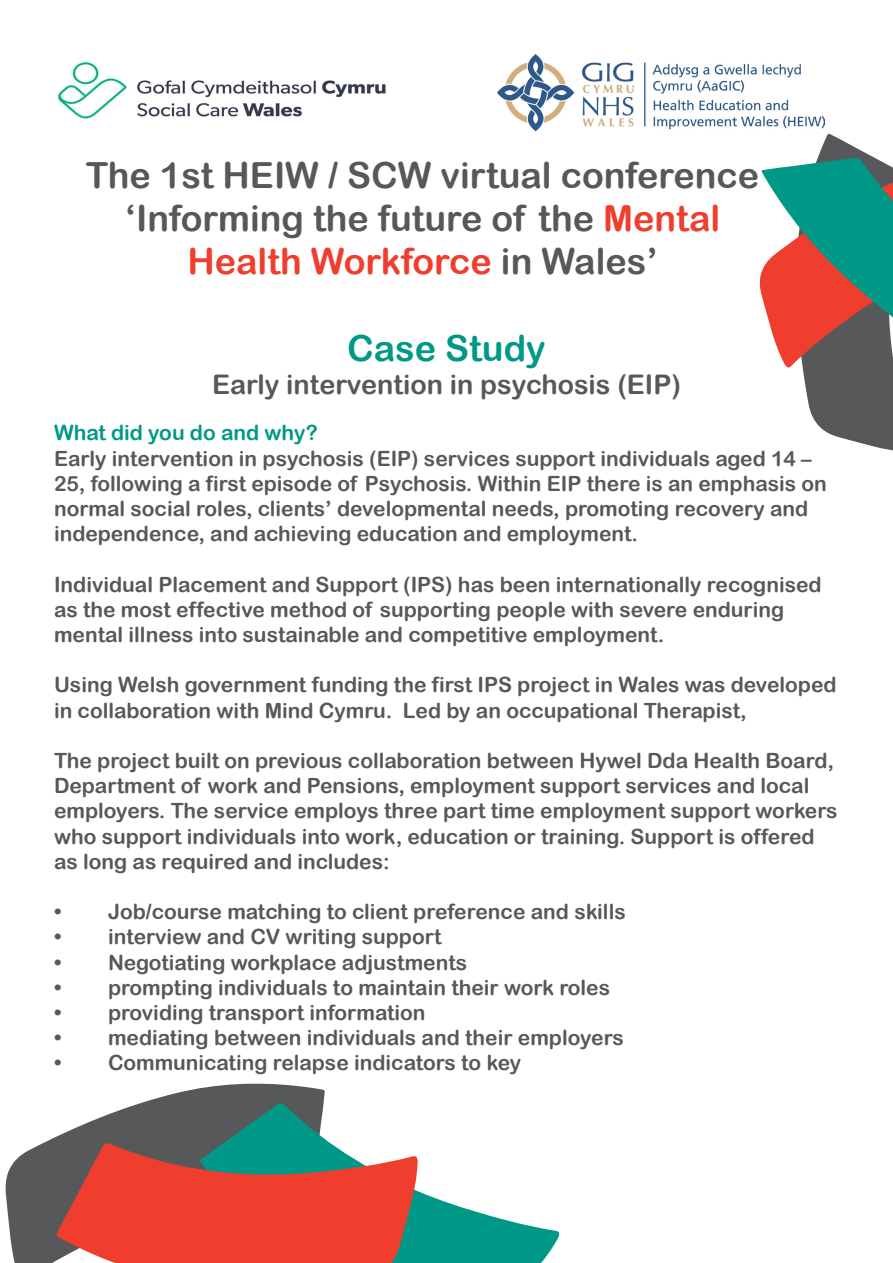
<style>
.page{position:relative;width:893px;height:1263px;background:#fff}
.page>*{position:absolute;margin:0;border:0;box-sizing:border-box;transform-origin:0 0}
.t1{font:36px/43.2px "Arial Rounded MT Bold";color:#57585a;text-align:center}
.t2{font:36px "Arial Rounded MT Bold";color:#009886}
.t3{font:27px "Arial Rounded MT Bold";color:#57585a}
.t4{font:21px/25.2px "Arial Rounded MT Bold";color:#57585a}
.t5{font:21px "Arial Rounded MT Bold";color:#009886}
.s1{color:#ef3e2e}
</style>
<div class="page">
<svg style="left:5px;top:1083px;width:320px;height:180px;fill:#57585a"></svg>
<svg style="left:759px;top:133px;width:134px;height:318px"></svg>
<svg style="left:187px;top:1093px;width:373px;height:170px"></svg>
<img style="left:497px;top:54px;width:328px;height:77px">
<svg style="left:56px;top:1142px;width:362px;height:121px"></svg>
<img style="left:58px;top:62px;width:328px;height:57px">
<p class="t1" style="left:86px;top:153px;width:675px">The 1st HEIW / SCW virtual conference</p>
<p class="t1" style="left:125px;top:196px;width:597px">‘Informing the future of the <span class="s1">Mental<br>Health Workforce</span> in Wales’</p>
<p class="t2" style="left:347px;top:327px;width:200px">Case Study</p>
<p class="t3" style="left:212px;top:368px;width:470px">Early intervention in psychosis (EIP)</p>
<p class="t5" style="left:54px;top:420px;width:265px">What did you do and why?</p>
<p class="t4" style="left:54px;top:445px;width:774px">Early intervention in psychosis (EIP) services support individuals aged 14 – 25, following a first episode of Psychosis. Within EIP there is an emphasis on normal social roles, clients’ developmental needs, promoting recovery and independence, and achieving education and employment.</p>
<p class="t4" style="left:54px;top:571px;width:769px">Individual Placement and Support (IPS) has been internationally recognised as the most effective method of supporting people with severe enduring mental illness into sustainable and competitive employment.</p>
<p class="t4" style="left:54px;top:672px;width:784px">Using Welsh government funding the first IPS project in Wales was developed in collaboration with Mind Cymru. Led by an occupational Therapist,</p>
<p class="t4" style="left:54px;top:748px;width:785px">The project built on previous collaboration between Hywel Dda Health Board, Department of work and Pensions, employment support services and local employers. The service employs three part time employment support workers who support individuals into work, education or training. Support is offered as long as required and includes:</p>
<p class="t4" style="left:54px;top:899px;width:573px">• Job/course matching to client preference and skills</p>
<p class="t4" style="left:54px;top:924px;width:389px">• interview and CV writing support</p>
<p class="t4" style="left:54px;top:949px;width:415px">• Negotiating workplace adjustments</p>
<p class="t4" style="left:54px;top:974px;width:558px">• prompting individuals to maintain their work roles</p>
<p class="t4" style="left:54px;top:1000px;width:373px">• providing transport information</p>
<p class="t4" style="left:54px;top:1025px;width:571px">• mediating between individuals and their employers</p>
<p class="t4" style="left:54px;top:1050px;width:469px">• Communicating relapse indicators to key</p>
</div>
